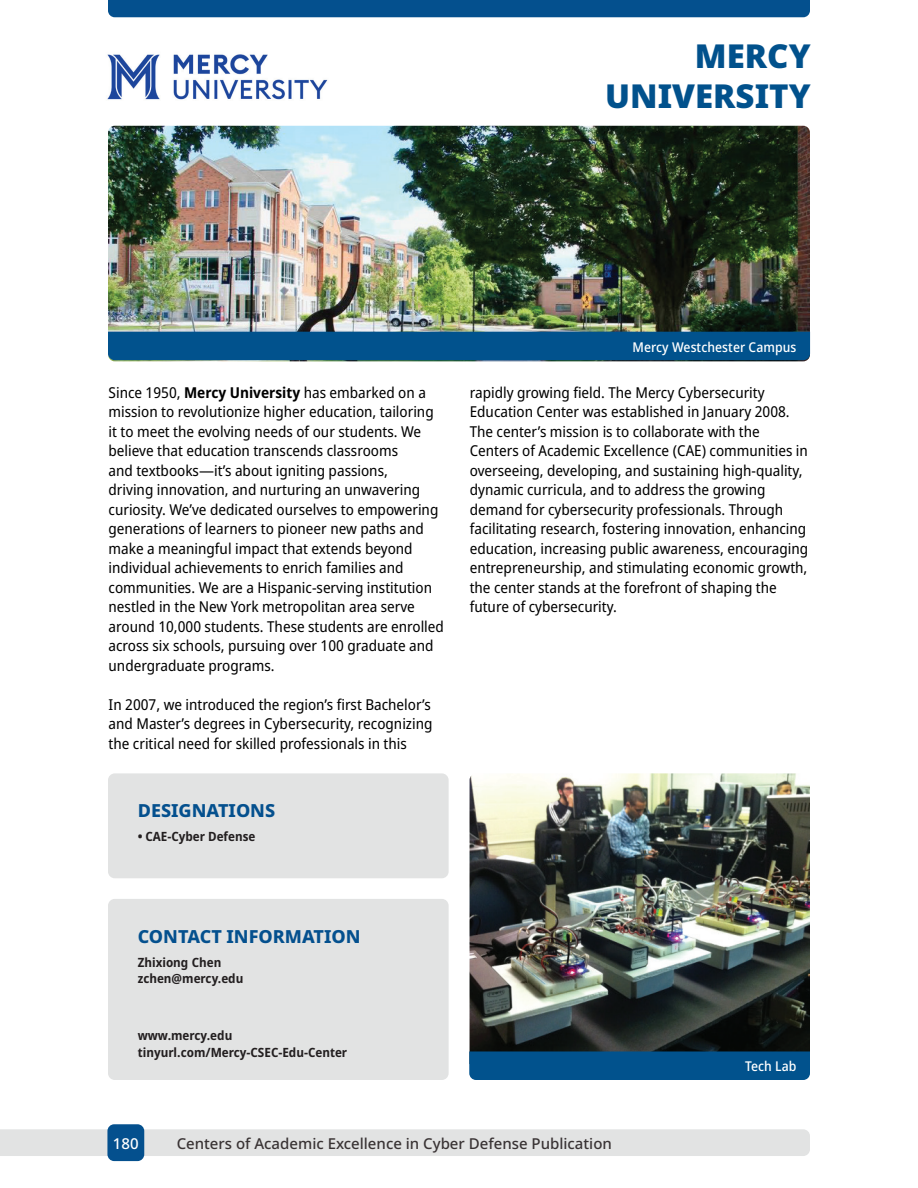
<style>
.page{position:relative;width:918px;height:1188px;background:#fff}
.page>*{position:absolute;margin:0;border:0;box-sizing:border-box;transform-origin:0 0}
.t1{font:900 33px/39.6px "Noto Sans";color:#01518c;text-align:right}
.t2{font:800 18px "Noto Sans";color:#04508e}
.t3{font:semi-condensed 15px/19.5px "Noto Sans";color:#000}
.t4{font:500 15px "Noto Sans";color:#393334}
.t5{font:500 15px "Noto Sans";color:#fff}
.t6{font:500 semi-condensed 13.5px "Noto Sans";letter-spacing:.005em;color:#fff}
.t7{font:700 semi-condensed 12.75px/16.5px "Noto Sans";color:#231f20}
.s1{font-weight:700}
</style>
<div class="page">
<div style="left:0;top:1129px;width:810px;height:27px;background:#e2e3e3"></div>
<div style="left:107px;top:1124px;width:37px;height:37px;background:#04508e;border-radius:7px"></div>
<div style="left:108px;top:0;width:702px;height:17px;background:#04508e"></div>
<div style="left:108px;top:899px;width:341px;height:181px;background:#e2e3e3;border-radius:7px"></div>
<div style="left:108px;top:773px;width:341px;height:105px;background:#e2e3e3;border-radius:7px"></div>
<img style="left:470px;top:773px;width:340px;height:278px">
<img style="left:108px;top:126px;width:702px;height:235px">
<div style="left:108px;top:332px;width:702px;height:28px;background:#01528d"></div>
<div style="left:469px;top:1051px;width:341px;height:29px;background:#01528d"></div>
<img style="left:107px;top:54px;width:221px;height:46px">
<h1 class="t1" style="left:605px;top:37px;width:207px">MERCY<br>UNIVERSITY</h1>
<p class="t3" style="left:109px;top:383px;width:337px">Since 1950, <span class="s1">Mercy University</span> has embarked on a mission to revolutionize higher education, tailoring it to meet the evolving needs of our students. We believe that education transcends classrooms<br>and textbooks—it’s about igniting passions,<br>driving innovation, and nurturing an unwavering curiosity. We’ve dedicated ourselves to empowering generations of learners to pioneer new paths and make a meaningful impact that extends beyond individual achievements to enrich families and communities. We are a Hispanic-serving institution nestled in the New York metropolitan area serve around 10,000 students. These students are enrolled across six schools, pursuing over 100 graduate and undergraduate programs.</p>
<p class="t3" style="left:109px;top:695px;width:325px;text-align:justify">In 2007, we introduced the region’s first Bachelor’s and Master’s degrees in Cybersecurity, recognizing the critical need for skilled professionals in this</p>
<p class="t2" style="left:138px;top:798px;width:139px">DESIGNATIONS</p>
<p class="t7" style="left:138px;top:828px;width:119px">• CAE-Cyber Defense</p>
<p class="t6" style="left:633px;top:337px;width:165px">Mercy Westchester Campus</p>
<p class="t3" style="left:470px;top:383px;width:340px">rapidly growing field. The Mercy Cybersecurity Education Center was established in January 2008.<br>The center’s mission is to collaborate with the Centers of Academic Excellence (CAE) communities in overseeing, developing, and sustaining high-quality, dynamic curricula, and to address the growing demand for cybersecurity professionals. Through facilitating research, fostering innovation, enhancing education, increasing public awareness, encouraging entrepreneurship, and stimulating economic growth, the center stands at the forefront of shaping the future of cybersecurity.</p>
<p class="t2" style="left:138px;top:924px;width:224px">CONTACT INFORMATION</p>
<p class="t7" style="left:138px;top:954px;width:107px">Zhixiong Chen zchen@mercy.edu</p>
<p class="t7" style="left:138px;top:1028px;width:211px">www.mercy.edu tinyurl.com/Mercy-CSEC-Edu-Center</p>
<p class="t6" style="left:745px;top:1057px;width:53px">Tech Lab</p>
<p class="t5" style="left:113px;top:1133px;width:27px">180</p>
<p class="t4" style="left:177px;top:1132px;width:437px">Centers of Academic Excellence in Cyber Defense Publication</p>
</div>
